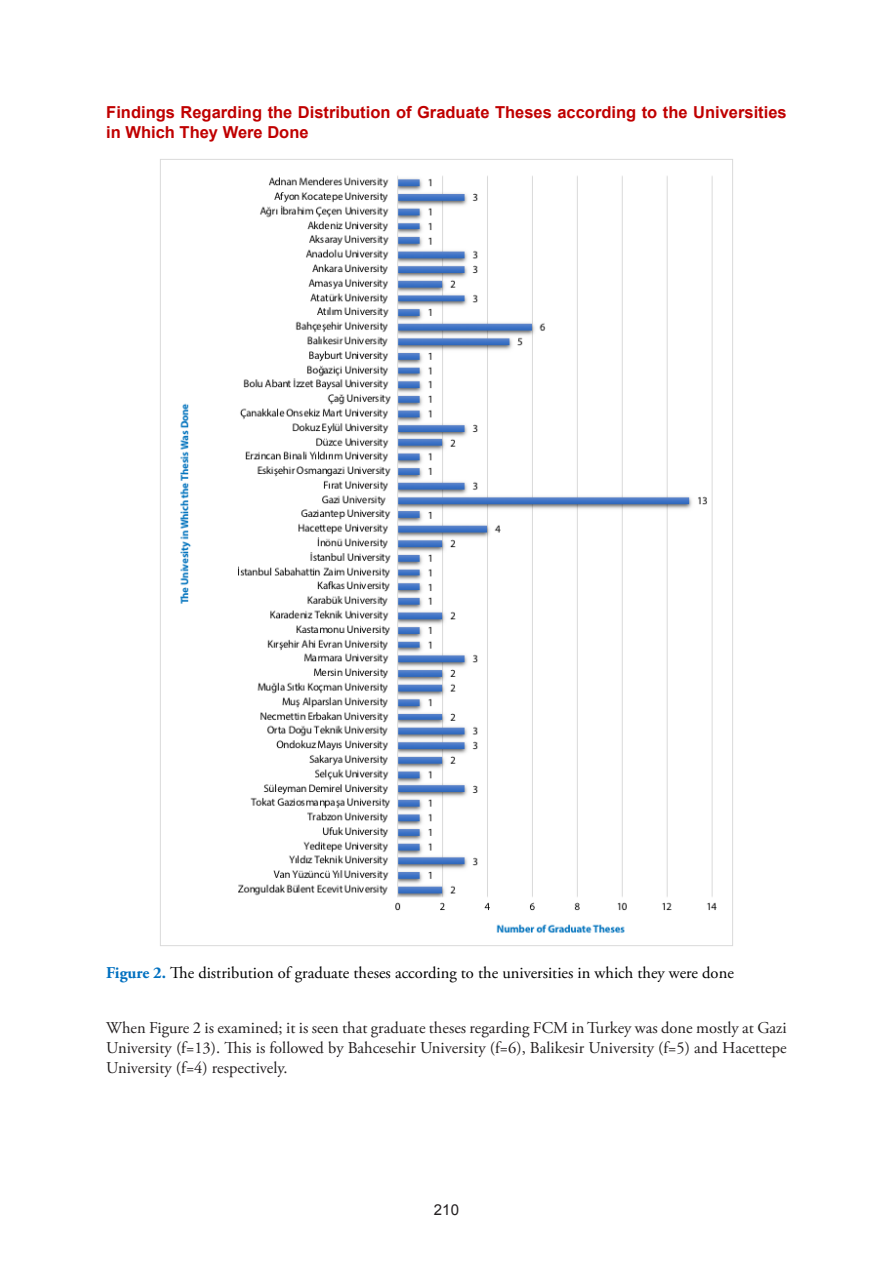
<style>
.page{position:relative;width:893px;height:1263px;background:#fff}
.page>*{position:absolute;margin:0;border:0;box-sizing:border-box;transform-origin:0 0}
.ANA_METİN{font:16.5px/19.8px "Adobe Garamond Pro";color:#231f20;text-align:justify}
._2__DÜZEY_BAŞLIK{font:700 16.5px/19.8px "Arial";color:#c00000}
.Authors__Note{font:16.5px "Adobe Garamond Pro";color:#000}
.t1{font:15px "Arial";color:#231f20}
.s1{font-weight:700;color:#0070c0}
</style>
<div class="page">
<img style="left:160px;top:159px;width:573px;height:787px">
<p class="_2__DÜZEY_BAŞLIK" style="left:106px;top:103px;width:682px">Findings Regarding the Distribution of Graduate Theses according to the Universities in Which They Were Done</p>
<p class="Authors__Note" style="left:106px;top:963px;width:629px"><span class="s1">Figure 2.</span> The distribution of graduate theses according to the universities in which they were done</p>
<p class="ANA_METİN" style="left:106px;top:1018px;width:682px">When Figure 2 is examined; it is seen that graduate theses regarding FCM in Turkey was done mostly at Gazi University (f=13). This is followed by Bahcesehir University (f=6), Balikesir University (f=5) and Hacettepe University (f=4) respectively.</p>
<p class="t1" style="left:434px;top:1199px;width:27px">210</p>
</div>
